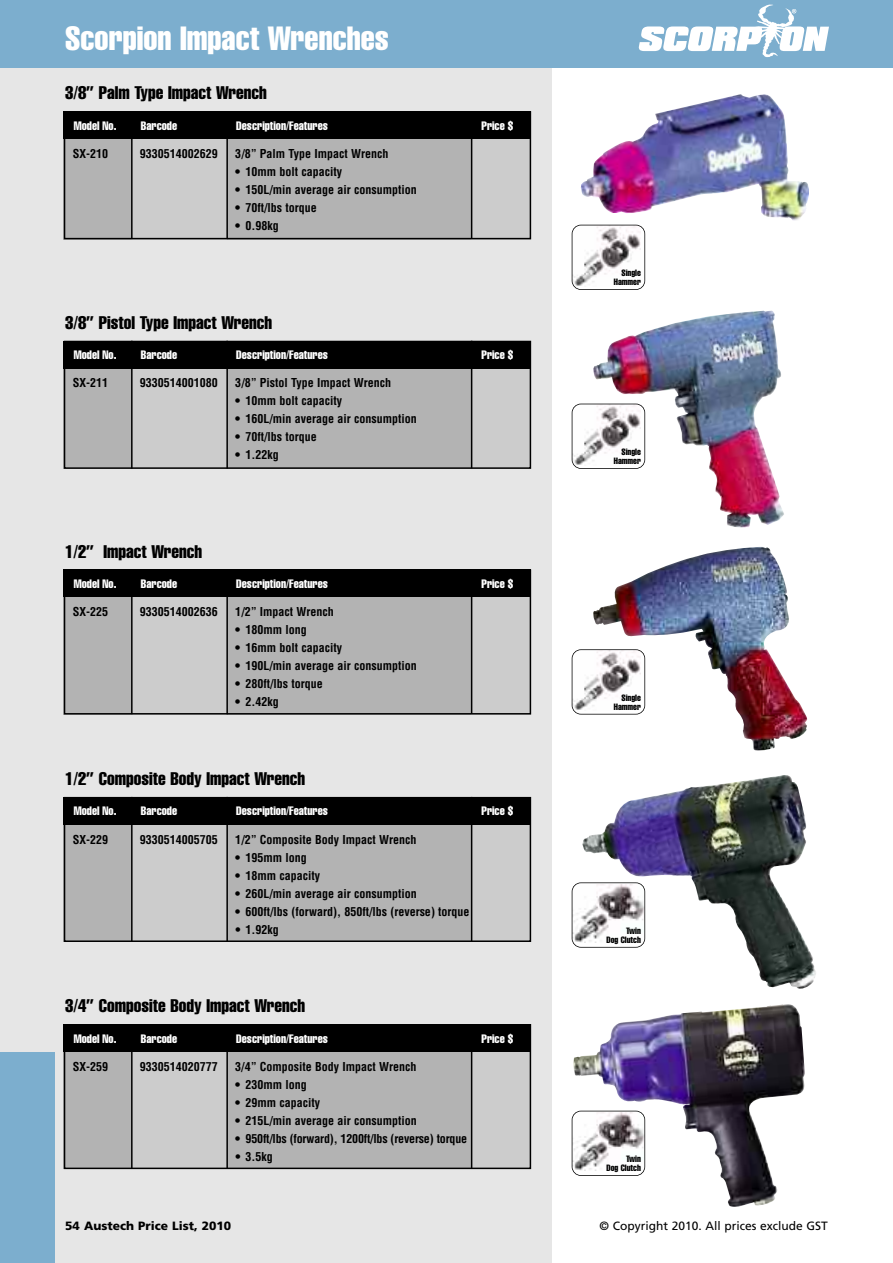
<style>
.page{position:relative;width:893px;height:1263px;background:#fff}
.page>*{position:absolute;margin:0;border:0;box-sizing:border-box;transform-origin:0 0}
.t1{font:extra-condensed 33px "Helvetica";color:#fff}
.t2{font:extra-condensed 18px "Helvetica";color:#000}
.t3{font:700 condensed 12px "Helvetica";color:#000}
.t4{font:extra-condensed 12px "Helvetica";color:#fff}
.t5{font:12px "Frutiger";color:#000}
.t6{font:900 12px "Frutiger";color:#000}
.t7{font:extra-condensed 9px/9px "Helvetica";color:#000;text-align:right}
</style>
<div class="page">
<div style="left:0;top:68px;width:552px;height:1195px;background:#e6e6e6"></div>
<div style="left:0;top:0;width:893px;height:68px;background:#7caece"></div>
<img style="left:757px;top:5px;width:37px;height:52px">
<svg style="left:779px;top:26px;width:50px;height:25px"></svg>
<svg style="left:638px;top:26px;width:125px;height:25px"></svg>
<svg style="left:792px;top:9px;width:4px;height:4px"></svg>
<div style="left:64px;top:139px;width:68px;height:100px;background:#b3b3b3"></div>
<div style="left:227px;top:139px;width:245px;height:100px;background:#b3b3b3"></div>
<div style="left:132px;top:139px;width:95px;height:100px;background:#ccc"></div>
<div style="left:472px;top:139px;width:59px;height:100px;background:#ccc"></div>
<div style="left:64px;top:111px;width:467px;height:128px;border:2px solid #000"></div>
<div style="left:64px;top:111px;width:467px;height:28px;background:#000"></div>
<hr style="left:131px;top:111px;width:2px;height:128px;background:#000">
<hr style="left:226px;top:111px;width:2px;height:128px;background:#000">
<hr style="left:471px;top:111px;width:1px;height:128px;background:#000">
<div style="left:64px;top:368px;width:68px;height:101px;background:#b3b3b3"></div>
<div style="left:227px;top:368px;width:245px;height:101px;background:#b3b3b3"></div>
<div style="left:132px;top:368px;width:95px;height:101px;background:#ccc"></div>
<div style="left:472px;top:368px;width:59px;height:101px;background:#ccc"></div>
<div style="left:64px;top:341px;width:467px;height:128px;border:2px solid #000"></div>
<div style="left:64px;top:341px;width:467px;height:27px;background:#000"></div>
<hr style="left:131px;top:341px;width:2px;height:127px;background:#000">
<hr style="left:226px;top:341px;width:2px;height:127px;background:#000">
<hr style="left:471px;top:341px;width:1px;height:127px;background:#000">
<div style="left:64px;top:597px;width:68px;height:117px;background:#b3b3b3"></div>
<div style="left:227px;top:597px;width:245px;height:117px;background:#b3b3b3"></div>
<div style="left:132px;top:597px;width:95px;height:117px;background:#ccc"></div>
<div style="left:472px;top:597px;width:59px;height:117px;background:#ccc"></div>
<div style="left:64px;top:569px;width:467px;height:145px;border:2px solid #000"></div>
<div style="left:64px;top:569px;width:467px;height:28px;background:#000"></div>
<hr style="left:131px;top:569px;width:2px;height:145px;background:#000">
<hr style="left:226px;top:569px;width:2px;height:145px;background:#000">
<hr style="left:471px;top:569px;width:1px;height:145px;background:#000">
<div style="left:64px;top:824px;width:68px;height:118px;background:#b3b3b3"></div>
<div style="left:227px;top:824px;width:245px;height:118px;background:#b3b3b3"></div>
<div style="left:132px;top:824px;width:95px;height:118px;background:#ccc"></div>
<div style="left:472px;top:824px;width:59px;height:118px;background:#ccc"></div>
<div style="left:64px;top:797px;width:467px;height:145px;border:2px solid #000"></div>
<div style="left:64px;top:797px;width:467px;height:27px;background:#000"></div>
<hr style="left:131px;top:797px;width:2px;height:145px;background:#000">
<hr style="left:226px;top:797px;width:2px;height:145px;background:#000">
<hr style="left:471px;top:797px;width:1px;height:144px;background:#000">
<div style="left:64px;top:1052px;width:68px;height:117px;background:#b3b3b3"></div>
<div style="left:227px;top:1052px;width:245px;height:117px;background:#b3b3b3"></div>
<div style="left:132px;top:1052px;width:95px;height:117px;background:#ccc"></div>
<div style="left:472px;top:1052px;width:59px;height:117px;background:#ccc"></div>
<div style="left:64px;top:1024px;width:467px;height:145px;border:2px solid #000"></div>
<div style="left:64px;top:1024px;width:467px;height:28px;background:#000"></div>
<hr style="left:131px;top:1024px;width:2px;height:145px;background:#000">
<hr style="left:226px;top:1024px;width:2px;height:145px;background:#000">
<hr style="left:471px;top:1024px;width:1px;height:144px;background:#000">
<img style="left:581px;top:94px;width:228px;height:127px">
<img style="left:573px;top:225px;width:68px;height:61px">
<div style="left:572px;top:225px;width:73px;height:65px;border:2px solid #000;border-radius:9px"></div>
<img style="left:593px;top:311px;width:191px;height:216px">
<img style="left:573px;top:404px;width:68px;height:61px">
<div style="left:572px;top:404px;width:73px;height:65px;border:2px solid #000;border-radius:9px"></div>
<img style="left:593px;top:547px;width:214px;height:203px">
<img style="left:573px;top:651px;width:68px;height:60px">
<div style="left:572px;top:649px;width:73px;height:65px;border:2px solid #000;border-radius:9px"></div>
<img style="left:582px;top:775px;width:234px;height:214px">
<img style="left:572px;top:884px;width:72px;height:58px">
<div style="left:572px;top:882px;width:73px;height:66px;border:2px solid #000;border-radius:9px"></div>
<img style="left:573px;top:1004px;width:232px;height:203px">
<img style="left:572px;top:1113px;width:72px;height:58px">
<div style="left:572px;top:1111px;width:73px;height:65px;border:2px solid #000;border-radius:9px"></div>
<div style="left:0;top:1052px;width:55px;height:211px;background:#7caece"></div>
<h1 class="t1" style="left:65px;top:27px;width:325px">Scorpion Impact Wrenches</h1>
<h2 class="t2" style="left:65px;top:87px;width:203px">3/8” Palm Type Impact Wrench</h2>
<p class="t4" style="left:74px;top:121px;width:44px">Model No.</p>
<p class="t4" style="left:141px;top:121px;width:38px">Barcode</p>
<p class="t4" style="left:236px;top:121px;width:93px">Description/Features</p>
<p class="t4" style="left:481px;top:121px;width:33px">Price $</p>
<p class="t3" style="left:73px;top:147px;width:37px">SX-210</p>
<p class="t3" style="left:140px;top:147px;width:79px">9330514002629</p>
<p class="t3" style="left:235px;top:147px;width:155px">3/8” Palm Type Impact Wrench</p>
<p class="t3" style="left:235px;top:165px;width:108px">• 10mm bolt capacity</p>
<p class="t3" style="left:235px;top:183px;width:183px">• 150L/min average air consumption</p>
<p class="t3" style="left:235px;top:201px;width:83px">• 70ft/lbs torque</p>
<p class="t3" style="left:235px;top:219px;width:45px">• 0.98kg</p>
<h2 class="t2" style="left:65px;top:316px;width:208px">3/8” Pistol Type Impact Wrench</h2>
<p class="t4" style="left:74px;top:351px;width:44px">Model No.</p>
<p class="t4" style="left:141px;top:351px;width:38px">Barcode</p>
<p class="t4" style="left:236px;top:351px;width:93px">Description/Features</p>
<p class="t4" style="left:481px;top:351px;width:33px">Price $</p>
<p class="t3" style="left:73px;top:376px;width:37px">SX-211</p>
<p class="t3" style="left:140px;top:376px;width:79px">9330514001080</p>
<p class="t3" style="left:235px;top:376px;width:157px">3/8” Pistol Type Impact Wrench</p>
<p class="t3" style="left:235px;top:394px;width:108px">• 10mm bolt capacity</p>
<p class="t3" style="left:235px;top:412px;width:183px">• 160L/min average air consumption</p>
<p class="t3" style="left:235px;top:430px;width:83px">• 70ft/lbs torque</p>
<p class="t3" style="left:235px;top:448px;width:45px">• 1.22kg</p>
<h2 class="t2" style="left:65px;top:545px;width:138px">1/2” Impact Wrench</h2>
<p class="t4" style="left:74px;top:579px;width:44px">Model No.</p>
<p class="t4" style="left:141px;top:579px;width:38px">Barcode</p>
<p class="t4" style="left:236px;top:579px;width:93px">Description/Features</p>
<p class="t4" style="left:481px;top:579px;width:33px">Price $</p>
<p class="t3" style="left:73px;top:605px;width:37px">SX-225</p>
<p class="t3" style="left:140px;top:605px;width:79px">9330514002636</p>
<p class="t3" style="left:235px;top:605px;width:100px">1/2” Impact Wrench</p>
<p class="t3" style="left:235px;top:623px;width:73px">• 180mm long</p>
<p class="t3" style="left:235px;top:641px;width:108px">• 16mm bolt capacity</p>
<p class="t3" style="left:235px;top:659px;width:183px">• 190L/min average air consumption</p>
<p class="t3" style="left:235px;top:677px;width:89px">• 280ft/lbs torque</p>
<p class="t3" style="left:235px;top:695px;width:45px">• 2.42kg</p>
<h2 class="t2" style="left:65px;top:772px;width:241px">1/2” Composite Body Impact Wrench</h2>
<p class="t4" style="left:74px;top:807px;width:44px">Model No.</p>
<p class="t4" style="left:141px;top:807px;width:38px">Barcode</p>
<p class="t4" style="left:236px;top:807px;width:93px">Description/Features</p>
<p class="t4" style="left:481px;top:807px;width:33px">Price $</p>
<p class="t3" style="left:73px;top:832px;width:37px">SX-229</p>
<p class="t3" style="left:140px;top:832px;width:79px">9330514005705</p>
<p class="t3" style="left:235px;top:832px;width:183px">1/2” Composite Body Impact Wrench</p>
<p class="t3" style="left:235px;top:850px;width:73px">• 195mm long</p>
<p class="t3" style="left:235px;top:868px;width:86px">• 18mm capacity</p>
<p class="t3" style="left:235px;top:886px;width:183px">• 260L/min average air consumption</p>
<p class="t3" style="left:235px;top:904px;width:236px">• 600ft/lbs (forward), 850ft/lbs (reverse) torque</p>
<p class="t3" style="left:235px;top:922px;width:45px">• 1.92kg</p>
<h2 class="t2" style="left:65px;top:999px;width:241px">3/4” Composite Body Impact Wrench</h2>
<p class="t4" style="left:74px;top:1034px;width:44px">Model No.</p>
<p class="t4" style="left:141px;top:1034px;width:38px">Barcode</p>
<p class="t4" style="left:236px;top:1034px;width:93px">Description/Features</p>
<p class="t4" style="left:481px;top:1034px;width:33px">Price $</p>
<p class="t3" style="left:73px;top:1059px;width:37px">SX-259</p>
<p class="t3" style="left:140px;top:1059px;width:79px">9330514020777</p>
<p class="t3" style="left:235px;top:1059px;width:183px">3/4” Composite Body Impact Wrench</p>
<p class="t3" style="left:235px;top:1077px;width:73px">• 230mm long</p>
<p class="t3" style="left:235px;top:1095px;width:86px">• 29mm capacity</p>
<p class="t3" style="left:235px;top:1113px;width:183px">• 215L/min average air consumption</p>
<p class="t3" style="left:235px;top:1131px;width:233px">• 950ft/lbs (forward), 1200ft/lbs (reverse) torque</p>
<p class="t3" style="left:235px;top:1149px;width:39px">• 3.5kg</p>
<p class="t7" style="left:614px;top:269px;width:29px">Single<br>Hammer</p>
<p class="t7" style="left:614px;top:448px;width:29px">Single<br>Hammer</p>
<p class="t7" style="left:614px;top:693px;width:29px">Single<br>Hammer</p>
<p class="t7" style="left:607px;top:926px;width:36px">Twin<br>Dog Clutch</p>
<p class="t7" style="left:607px;top:1155px;width:36px">Twin<br>Dog Clutch</p>
<p class="t6" style="left:65px;top:1221px;width:167px">54 Austech Price List, 2010</p>
<p class="t5" style="left:599px;top:1221px;width:230px">© Copyright 2010. All prices exclude GST</p>
</div>
